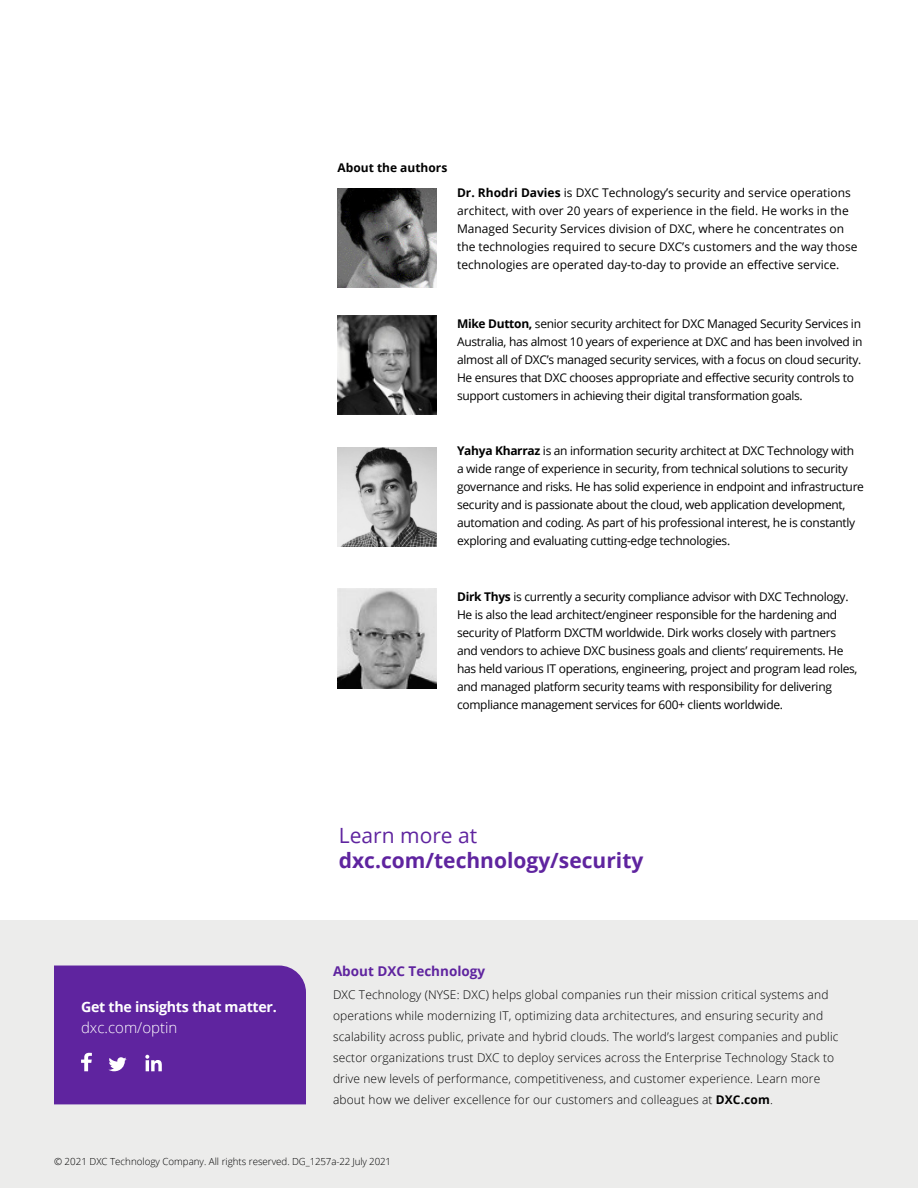
<style>
.page{position:relative;width:918px;height:1188px;background:#fff}
.page>*{position:absolute;margin:0;border:0;box-sizing:border-box;transform-origin:0 0}
.t1{font:700 21px/25.2px "Open Sans";color:#5f249f}
.t2{font:300 15px "Open Sans";color:#fff}
.t3{font:700 14.25px "Open Sans";letter-spacing:-.02em;color:#fff}
.t4{font:700 13.5px "Open Sans";color:#5f249f}
.t5{font:12px/18px "Open Sans";letter-spacing:-.025em;color:#000}
.t6{font:300 12px/21px "Open Sans";letter-spacing:.01em;color:#000}
.t7{font:12px/18px "Open Sans";color:#000}
.t8{font:700 12px "Open Sans";color:#000}
.t9{font:300 9.75px "Open Sans";color:#000}
.s1{font-weight:700}
.s2{font-weight:400}
.s3{font-style:inherit}
</style>
<div class="page">
<div style="left:1px;top:920px;width:917px;height:268px;background:#ececeb"></div>
<div style="left:54px;top:966px;width:252px;height:138px;background:#5f249f"></div>
<img style="left:338px;top:188px;width:99px;height:100px">
<img style="left:337px;top:316px;width:100px;height:99px">
<img style="left:338px;top:447px;width:99px;height:100px">
<img style="left:338px;top:589px;width:99px;height:99px">
<p class="t8" style="left:338px;top:159px;width:111px">About the authors</p>
<p class="t7" style="left:457px;top:183px;width:402px"><span class="s1">Dr. Rhodri Davies</span> is DXC Technology’s security and service operations architect, with over 20 years of experience in the field. He works in the Managed Security Services division of DXC, where he concentrates on the technologies required to secure DXC’s customers and the way those technologies are operated day-to-day to provide an effective service.</p>
<p class="t5" style="left:457px;top:314px;width:407px"><span class="s1">Mike Dutton,</span> senior security architect for DXC Managed Security Services in Australia, has almost 10 years of experience at DXC and has been involved in almost all of DXC’s managed security services, with a focus on cloud security.<br>He ensures that DXC chooses appropriate and effective security controls to support customers in achieving their digital transformation goals.</p>
<p class="t5" style="left:457px;top:441px;width:408px"><span class="s1">Yahya Kharraz</span> is an information security architect at DXC Technology with<br>a wide range of experience in security, from technical solutions to security governance and risks. He has solid experience in endpoint and infrastructure security and is passionate about the cloud, web application development, automation and coding. As part of his professional interest, he is constantly exploring and evaluating cutting-edge technologies.</p>
<p class="t5" style="left:457px;top:587px;width:402px"><span class="s1">Dirk Thys</span> is currently a security compliance advisor with DXC Technology.<br>He is also the lead architect/engineer responsible for the hardening and security of Platform DXCTM worldwide. Dirk works closely with partners and vendors to achieve DXC business goals and clients’ requirements. He has held various IT operations, engineering, project and program lead roles, and managed platform security teams with responsibility for delivering compliance management services for 600+ clients worldwide.</p>
<p class="t3" style="left:81px;top:996px;width:197px">Get the insights that matter.</p>
<p class="t2" style="left:81px;top:1017px;width:98px">dxc.com/optin</p>
<h1 class="t1" style="left:339px;top:822px;width:306px"><span class="s2">Learn more at </span>dxc.com/technology<span class="s3">/security</span></h1>
<p class="t4" style="left:333px;top:961px;width:154px">About DXC Technology</p>
<p class="t6" style="left:333px;top:984px;width:507px">DXC Technology (NYSE: DXC) helps global companies run their mission critical systems and operations while modernizing IT, optimizing data architectures, and ensuring security and scalability across public, private and hybrid clouds. The world’s largest companies and public sector organizations trust DXC to deploy services across the Enterprise Technology Stack to drive new levels of performance, competitiveness, and customer experience. Learn more about how we deliver excellence for our customers and colleagues at <span class="s1">DXC.com</span>.</p>
<p class="t9" style="left:54px;top:1154px;width:339px">© 2021 DXC Technology Company. All rights reserved. DG_1257a-22 July 2021</p>
</div>
